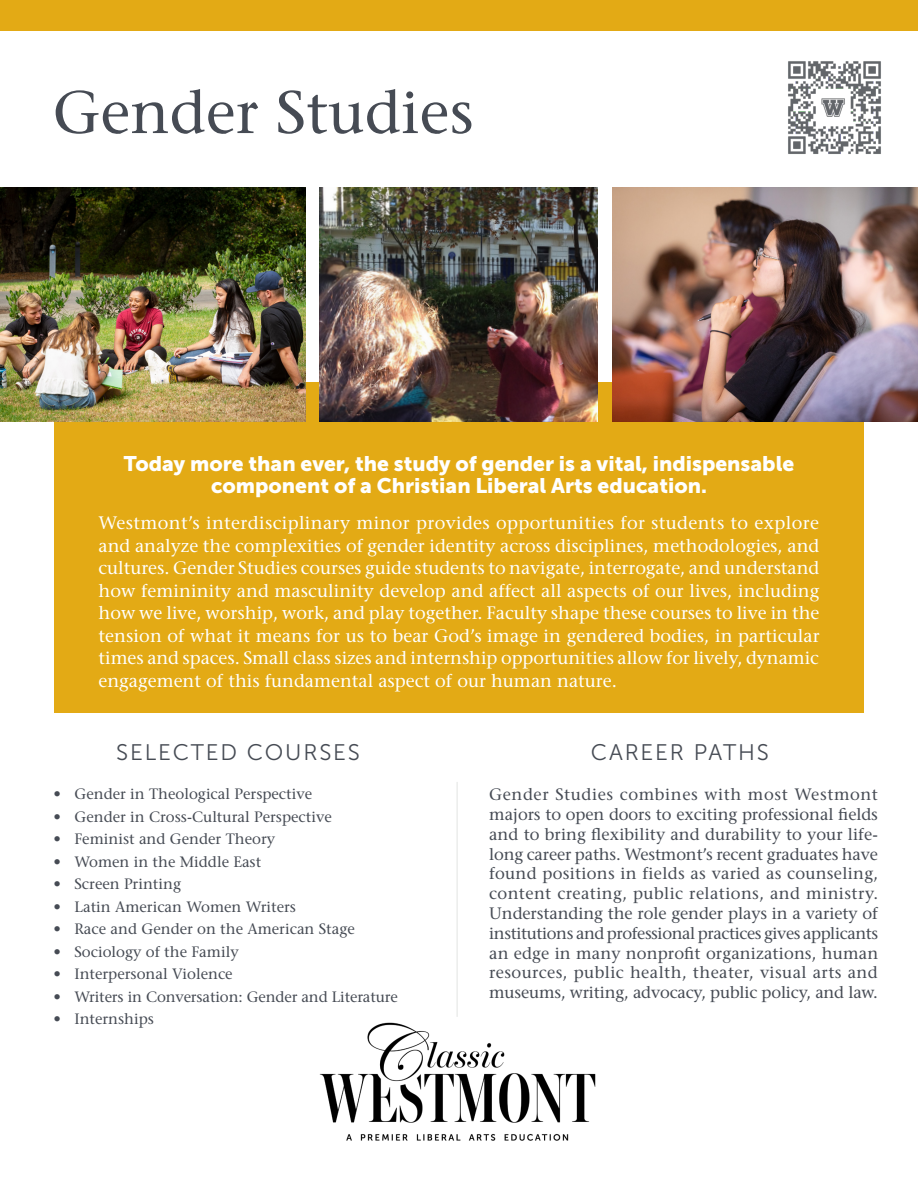
<style>
.page{position:relative;width:918px;height:1188px;background:#fff}
.page>*{position:absolute;margin:0;border:0;box-sizing:border-box;transform-origin:0 0}
.t1{font:500 60px "Stone Serif Std";color:#464b54}
.t2{font:22.5px "Museo Sans 300";letter-spacing:.08em;color:#464b54}
.subhead{font:21px/22.5px "Museo Sans 900";color:#fff;text-align:center}
.museo_sans{font:500 18px/22.5px "Stone Serif Std";color:#fff;text-align:justify}
.bullets{font:500 16.5px/19.8px "Stone Serif Std";letter-spacing:-.01em;color:#464b54;text-align:justify}
.t3{font:500 15px "Stone Serif Std";color:#464b54}
</style>
<div class="page">
<div style="left:0;top:0;width:918px;height:31px;background:#e3aa15"></div>
<div style="left:54px;top:382px;width:810px;height:331px;background:#e3aa15"></div>
<img style="left:0;top:188px;width:306px;height:234px">
<img style="left:319px;top:188px;width:279px;height:234px">
<img style="left:612px;top:188px;width:306px;height:234px">
<hr style="left:457px;top:782px;width:1px;height:235px;background:#e2e4e2">
<img style="left:788px;top:61px;width:93px;height:93px">
<img style="left:319px;top:1022px;width:277px;height:119px">
<p class="t1" style="left:53px;top:77px;width:423px">Gender Studies</p>
<p class="subhead" style="left:124px;top:452px;width:672px">Today more than ever, the study of gender is a vital, indispensable component of a Christian Liberal Arts education.</p>
<p class="museo_sans" style="left:99px;top:512px;width:723px">Westmont’s interdisciplinary minor provides opportunities for students to explore and analyze the complexities of gender identity across disciplines, methodologies, and cultures. Gender Studies courses guide students to navigate, interrogate, and understand how femininity and masculinity develop and affect all aspects of our lives, including how we live, worship, work, and play together. Faculty shape these courses to live in the tension of what it means for us to bear God’s image in gendered bodies, in particular times and spaces. Small class sizes and internship opportunities allow for lively, dynamic engagement of this fundamental aspect of our human nature.</p>
<p class="t2" style="left:116px;top:740px;width:245px">SELECTED COURSES</p>
<p class="t2" style="left:591px;top:740px;width:179px">CAREER PATHS</p>
<p class="t3" style="left:53px;top:785px;width:260px">• Gender in Theological Perspective</p>
<p class="t3" style="left:53px;top:807px;width:280px">• Gender in Cross-Cultural Perspective</p>
<p class="t3" style="left:53px;top:830px;width:223px">• Feminist and Gender Theory</p>
<p class="t3" style="left:53px;top:852px;width:209px">• Women in the Middle East</p>
<p class="t3" style="left:53px;top:875px;width:129px">• Screen Printing</p>
<p class="t3" style="left:53px;top:897px;width:244px">• Latin American Women Writers</p>
<p class="t3" style="left:53px;top:920px;width:303px">• Race and Gender on the American Stage</p>
<p class="t3" style="left:53px;top:942px;width:187px">• Sociology of the Family</p>
<p class="t3" style="left:53px;top:965px;width:181px">• Interpersonal Violence</p>
<p class="t3" style="left:53px;top:987px;width:346px">• Writers in Conversation: Gender and Literature</p>
<p class="t3" style="left:53px;top:1010px;width:102px">• Internships</p>
<p class="bullets" style="left:489px;top:785px;width:391px">Gender Studies combines with most Westmont majors to open doors to exciting professional fields and to bring flexibility and durability to your life&shy;long career paths. Westmont’s recent graduates have found positions in fields as varied as counseling, content creating, public relations, and ministry.<br>Understanding the role gender plays in a variety of institutions and professional practices gives applicants an edge in many nonprofit organizations, human resources, public health, theater, visual arts and museums, writing, advocacy, public policy, and law.</p>
</div>
